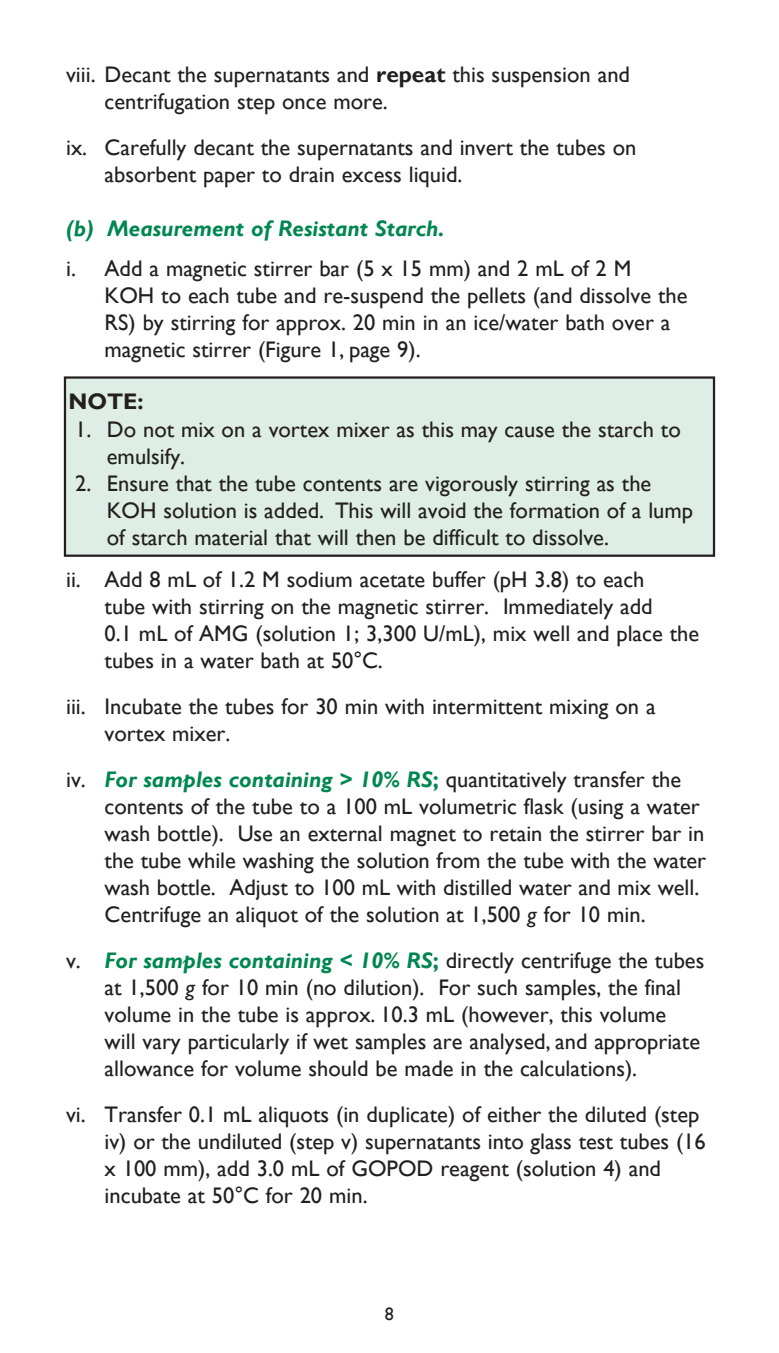
<style>
.page{position:relative;width:779px;height:1353px;background:#fff}
.page>*{position:absolute;margin:0;border:0;box-sizing:border-box;transform-origin:0 0}
.t1{font:22.5px/27px "Gill Sans";color:#231f20}
.t2{font:italic 700 22.5px "Gill Sans";color:#008751}
.t3{font:700 22.5px "Gill Sans";color:#231f20}
.t4{font:18px "Gill Sans";color:#231f20}
.s1{font-weight:700}
.s2{font-weight:700;font-style:italic;color:#008751}
.s3{font-weight:700;color:#008751}
.s4{font-style:italic}
</style>
<div class="page">
<div style="left:65px;top:377px;width:648px;height:178px;background:#deede6"></div>
<div style="left:64px;top:376px;width:650px;height:180px;border:2px solid #231f20"></div>
<p class="t1" style="left:105px;top:61px;width:526px;text-indent:-38px">viii. Decant the supernatants and <span class="s1">repeat</span> this suspension and centrifugation step once more.</p>
<p class="t1" style="left:105px;top:134px;width:533px;text-indent:-38px">ix. Carefully decant the supernatants and invert the tubes on absorbent paper to drain excess liquid.</p>
<p class="t2" style="left:66px;top:215px;width:380px">(b) Measurement of Resistant Starch.</p>
<p class="t1" style="left:105px;top:255px;width:584px;text-indent:-38px">i. Add a magnetic stirrer bar (5 x 15 mm) and 2 mL of 2 M<br>KOH to each tube and re-suspend the pellets (and dissolve the RS) by stirring for approx. 20 min in an ice/water bath over a magnetic stirrer (Figure 1, page 9).</p>
<p class="t3" style="left:68px;top:388px;width:77px">NOTE:</p>
<p class="t1" style="left:107px;top:416px;width:575px;text-indent:-32px">1. Do not mix on a vortex mixer as this may cause the starch to emulsify.</p>
<p class="t1" style="left:107px;top:470px;width:587px;text-indent:-32px">2. Ensure that the tube contents are vigorously stirring as the<br>KOH solution is added. This will avoid the formation of a lump of starch material that will then be difficult to dissolve.</p>
<p class="t1" style="left:105px;top:566px;width:596px;text-indent:-38px">ii. Add 8 mL of 1.2 M sodium acetate buffer (pH 3.8) to each<br>tube with stirring on the magnetic stirrer. Immediately add<br>0.1 mL of AMG (solution 1; 3,300 U/mL), mix well and place the tubes in a water bath at 50°C.</p>
<p class="t1" style="left:105px;top:693px;width:552px;text-indent:-38px">iii. Incubate the tubes for 30 min with intermittent mixing on a vortex mixer.</p>
<p class="t1" style="left:105px;top:766px;width:602px;text-indent:-38px">iv. <span class="s2">For samples containing &gt; 10% RS</span><span class="s3">;</span> quantitatively transfer the contents of the tube to a 100 mL volumetric flask (using a water wash bottle). Use an external magnet to retain the stirrer bar in the tube while washing the solution from the tube with the water wash bottle. Adjust to 100 mL with distilled water and mix well.<br>Centrifuge an aliquot of the solution at 1,500 <span class="s4">g</span> for 10 min.</p>
<p class="t1" style="left:105px;top:947px;width:601px;text-indent:-38px">v. <span class="s2">For samples containing &lt; 10% RS</span><span class="s3">;</span> directly centrifuge the tubes at 1,500 <span class="s4">g</span> for 10 min (no dilution). For such samples, the final volume in the tube is approx. 10.3 mL (however, this volume<br>will vary particularly if wet samples are analysed, and appropriate allowance for volume should be made in the calculations).</p>
<p class="t1" style="left:105px;top:1101px;width:602px;text-indent:-38px">vi. Transfer 0.1 mL aliquots (in duplicate) of either the diluted (step iv) or the undiluted (step v) supernatants into glass test tubes (16 x 100 mm), add 3.0 mL of GOPOD reagent (solution 4) and incubate at 50°C for 20 min.</p>
<p class="t4" style="left:385px;top:1302px;width:10px">8</p>
</div>
